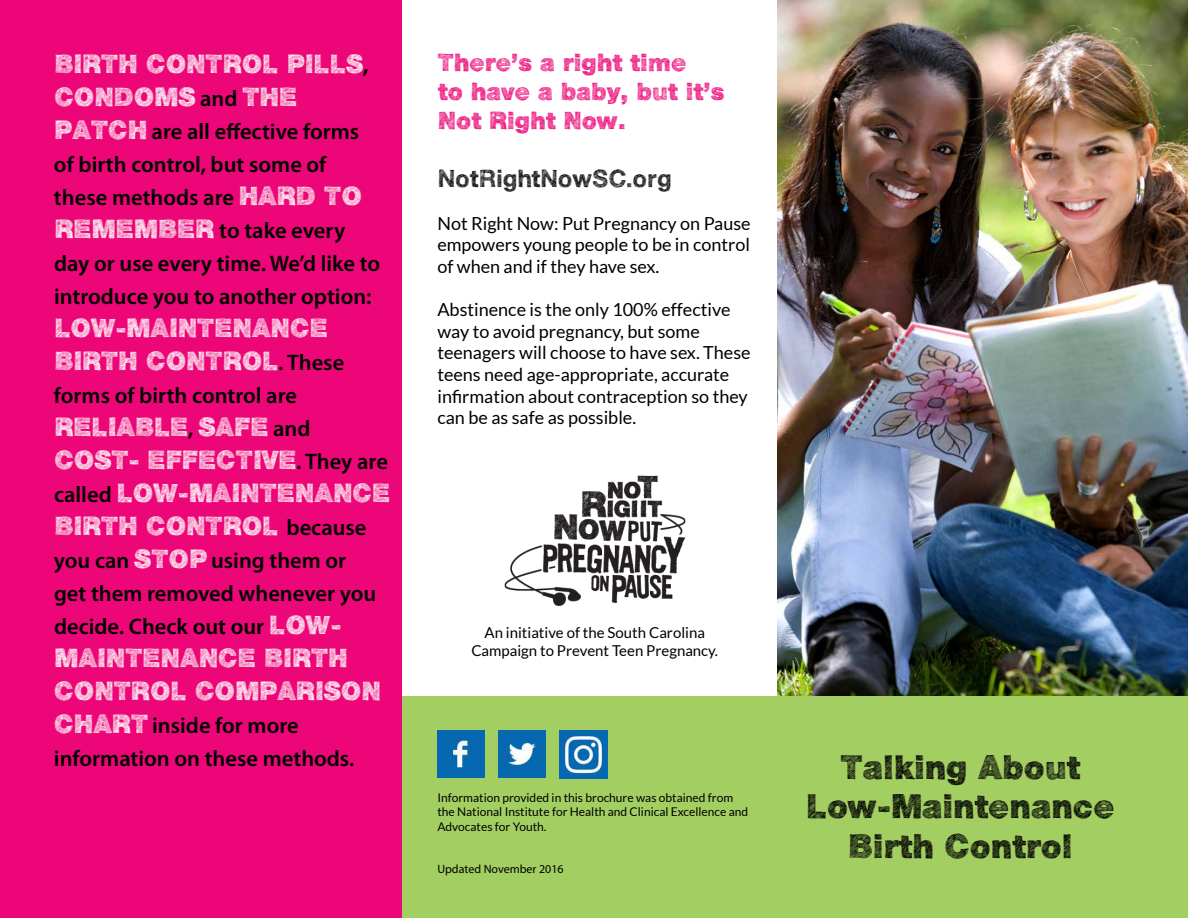
<style>
.page{position:relative;width:1188px;height:918px;background:#fff}
.page>*{position:absolute;margin:0;border:0;box-sizing:border-box;transform-origin:0 0}
.t1{font:900 33px/39.6px "Sketchetik";color:#000;text-align:center}
.t2{font:900 25.5px/33px "Sketchetik";color:#fff}
.t3{font:900 24px/28.8px "Sketchetik";color:#ed0677}
.t4{font:700 24px "Sketchetik";color:#000}
.t5{font:600 22.5px/33px "Myriad Pro";color:#000}
.t6{font:18px/21.6px "Lato";color:#000;text-align:justify}
.t7{font:15px/18px "Lato";color:#000;text-align:center}
.t8{font:12px/14.4px "Lato";color:#000}
.t9{font:12px "Myriad Pro";color:#000}
.s1{font-family:"Myriad Pro";font-weight:600;color:#000}
.s2{font-family:"Myriad Pro";font-weight:600;font-size:22.5px;color:#000}
.s3{font-family:"Sketchetik";font-weight:900;font-size:25.5px;color:#fff}
</style>
<div class="page">
<img style="left:777px;top:0;width:411px;height:697px">
<div style="left:201px;top:697px;width:987px;height:221px;background:#a3cf62"></div>
<div style="left:0;top:0;width:402px;height:918px;background:#ed0677"></div>
<img style="left:504px;top:475px;width:182px;height:131px">
<img style="left:437px;top:730px;width:48px;height:48px">
<img style="left:498px;top:730px;width:48px;height:48px">
<img style="left:559px;top:730px;width:49px;height:49px">
<p class="t2" style="left:54px;top:47px;width:316px">BIRTH CONTROL PILLS<span class="s1">,<br></span>CONDOMS <span class="s2">and</span> THE</p>
<p class="t5" style="left:54px;top:115px;width:328px"><span class="s3">PATCH</span> are all effective forms of birth control, but some of these methods are <span class="s3">HARD TO<br>REMEMBER</span> to take every day or use every time. We’d like to introduce you to another option:</p>
<p class="t2" style="left:54px;top:311px;width:292px">LOW-MAINTENANCE<br>BIRTH CONTROL<span class="s2">. These</span></p>
<p class="t5" style="left:54px;top:379px;width:245px">forms of birth control are</p>
<p class="t2" style="left:54px;top:410px;width:337px">RELIABLE<span class="s2">,</span> SAFE <span class="s2">and<br></span>COST- EFFECTIVE<span class="s2">. They are called</span> LOW-MAINTENANCE<br>BIRTH CONTROL <span class="s2">because</span></p>
<p class="t5" style="left:54px;top:544px;width:324px">you can <span class="s3">STOP</span> using them or get them removed whenever you decide. Check out our <span class="s3">LOW-</span></p>
<p class="t2" style="left:54px;top:641px;width:328px">MAINTENANCE BIRTH<br>CONTROL COMPARISON</p>
<p class="t5" style="left:54px;top:709px;width:302px"><span class="s3">CHART</span> inside for more information on these methods.</p>
<p class="t3" style="left:437px;top:48px;width:288px">There’s a right time<br>to have a baby, but it’s<br>Not Right Now.</p>
<p class="t4" style="left:437px;top:163px;width:236px">NotRightNowSC.org</p>
<p class="t6" style="left:437px;top:212px;width:315px">Not Right Now: Put Pregnancy on Pause empowers young people to be in control of when and if they have sex.</p>
<p class="t6" style="left:437px;top:299px;width:315px;text-align:left">Abstinence is the only 100% effective way to avoid pregnancy, but some teenagers will choose to have sex. These teens need age-appropriate, accurate infirmation about contraception so they can be as safe as possible.</p>
<p class="t7" style="left:471px;top:623px;width:248px">An initiative of the South Carolina<br>Campaign to Prevent Teen Pregnancy.</p>
<p class="t8" style="left:437px;top:790px;width:312px">Information provided in this brochure was obtained from the National Institute for Health and Clinical Excellence and<br>Advocates for Youth.</p>
<p class="t9" style="left:437px;top:862px;width:128px">Updated November 2016</p>
<h1 class="t1" style="left:806px;top:747px;width:310px">Talking About<br>Low-Maintenance<br>Birth Control</h1>
</div>
